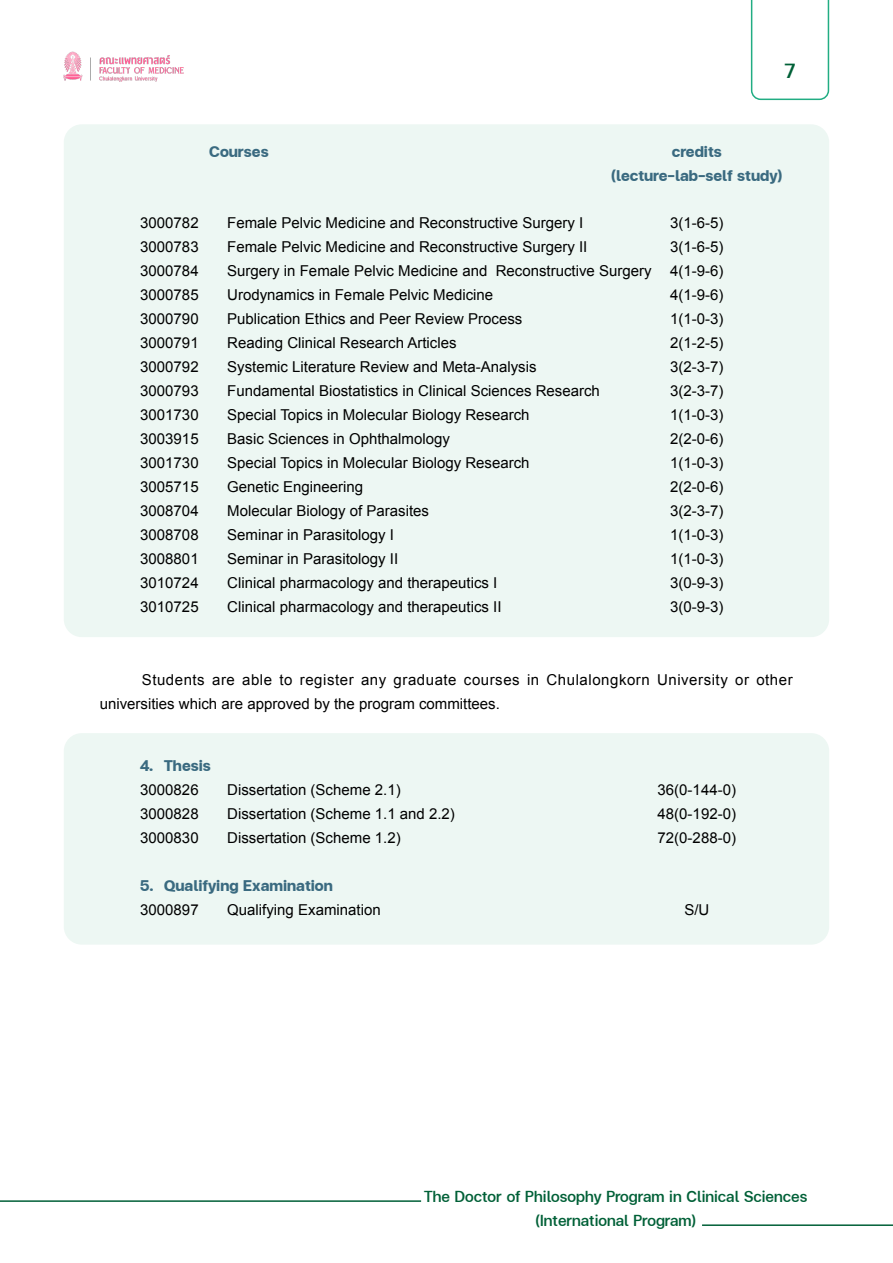
<style>
.page{position:relative;width:893px;height:1263px;background:#fff}
.page>*{position:absolute;margin:0;border:0;box-sizing:border-box;transform-origin:0 0}
.t1{font:500 27px "FC Iconic";color:#006037}
.t2{font:500 21px/24px "FC Iconic";color:#006037;text-align:center}
.t3{font:700 21px/24px "FC Iconic";color:#3a6a80;text-align:center}
.t4{font:15px "Arial";color:#000}
.t5{font:15px/24px "Arial";letter-spacing:.035em;color:#000}
</style>
<div class="page">
<img style="left:63px;top:51px;width:121px;height:31px">
<svg style="left:751px;top:0;width:78px;height:100px"></svg>
<hr style="left:0;top:1200px;width:421px;height:2px;background:#006037">
<hr style="left:702px;top:1224px;width:191px;height:2px;background:#006037">
<div style="left:64px;top:124px;width:765px;height:513px;background:#edf7f3;border-radius:18px"></div>
<div style="left:64px;top:733px;width:765px;height:212px;background:#edf7f3;border-radius:18px"></div>
<h1 class="t1" style="left:785px;top:57px;width:12px">7</h1>
<h2 class="t3" style="left:209px;top:140px;width:61px">Courses</h2>
<h2 class="t3" style="left:611px;top:140px;width:174px">credits (lecture-lab-self study)</h2>
<p class="t4" style="left:140px;top:213px;width:60px">3000782</p>
<p class="t4" style="left:227px;top:213px;width:357px">Female Pelvic Medicine and Reconstructive Surgery I</p>
<p class="t4" style="left:670px;top:213px;width:55px">3(1-6-5)</p>
<p class="t4" style="left:140px;top:237px;width:60px">3000783</p>
<p class="t4" style="left:227px;top:237px;width:362px">Female Pelvic Medicine and Reconstructive Surgery II</p>
<p class="t4" style="left:670px;top:237px;width:55px">3(1-6-5)</p>
<p class="t4" style="left:140px;top:261px;width:60px">3000784</p>
<p class="t4" style="left:227px;top:261px;width:498px">Surgery in Female Pelvic Medicine and Reconstructive Surgery 4(1-9-6)</p>
<p class="t4" style="left:140px;top:285px;width:60px">3000785</p>
<p class="t4" style="left:227px;top:285px;width:267px">Urodynamics in Female Pelvic Medicine</p>
<p class="t4" style="left:670px;top:285px;width:55px">4(1-9-6)</p>
<p class="t4" style="left:140px;top:309px;width:60px">3000790</p>
<p class="t4" style="left:227px;top:309px;width:297px">Publication Ethics and Peer Review Process</p>
<p class="t4" style="left:670px;top:309px;width:55px">1(1-0-3)</p>
<p class="t4" style="left:140px;top:333px;width:60px">3000791</p>
<p class="t4" style="left:227px;top:333px;width:231px">Reading Clinical Research Articles</p>
<p class="t4" style="left:670px;top:333px;width:55px">2(1-2-5)</p>
<p class="t4" style="left:140px;top:357px;width:60px">3000792</p>
<p class="t4" style="left:227px;top:357px;width:311px">Systemic Literature Review and Meta-Analysis</p>
<p class="t4" style="left:670px;top:357px;width:55px">3(2-3-7)</p>
<p class="t4" style="left:140px;top:381px;width:60px">3000793</p>
<p class="t4" style="left:227px;top:381px;width:374px">Fundamental Biostatistics in Clinical Sciences Research</p>
<p class="t4" style="left:670px;top:381px;width:55px">3(2-3-7)</p>
<p class="t4" style="left:140px;top:405px;width:60px">3001730</p>
<p class="t4" style="left:227px;top:405px;width:304px">Special Topics in Molecular Biology Research</p>
<p class="t4" style="left:670px;top:405px;width:55px">1(1-0-3)</p>
<p class="t4" style="left:140px;top:429px;width:60px">3003915</p>
<p class="t4" style="left:227px;top:429px;width:224px">Basic Sciences in Ophthalmology</p>
<p class="t4" style="left:670px;top:429px;width:55px">2(2-0-6)</p>
<p class="t4" style="left:140px;top:453px;width:60px">3001730</p>
<p class="t4" style="left:227px;top:453px;width:304px">Special Topics in Molecular Biology Research</p>
<p class="t4" style="left:670px;top:453px;width:55px">1(1-0-3)</p>
<p class="t4" style="left:140px;top:477px;width:60px">3005715</p>
<p class="t4" style="left:227px;top:477px;width:137px">Genetic Engineering</p>
<p class="t4" style="left:670px;top:477px;width:55px">2(2-0-6)</p>
<p class="t4" style="left:140px;top:501px;width:60px">3008704</p>
<p class="t4" style="left:227px;top:501px;width:203px">Molecular Biology of Parasites</p>
<p class="t4" style="left:670px;top:501px;width:55px">3(2-3-7)</p>
<p class="t4" style="left:140px;top:525px;width:60px">3008708</p>
<p class="t4" style="left:227px;top:525px;width:168px">Seminar in Parasitology I</p>
<p class="t4" style="left:670px;top:525px;width:55px">1(1-0-3)</p>
<p class="t4" style="left:140px;top:549px;width:60px">3008801</p>
<p class="t4" style="left:227px;top:549px;width:172px">Seminar in Parasitology II</p>
<p class="t4" style="left:670px;top:549px;width:55px">1(1-0-3)</p>
<p class="t4" style="left:140px;top:573px;width:60px">3010724</p>
<p class="t4" style="left:227px;top:573px;width:272px">Clinical pharmacology and therapeutics I</p>
<p class="t4" style="left:670px;top:573px;width:55px">3(0-9-3)</p>
<p class="t4" style="left:140px;top:597px;width:60px">3010725</p>
<p class="t4" style="left:227px;top:597px;width:276px">Clinical pharmacology and therapeutics II</p>
<p class="t4" style="left:670px;top:597px;width:55px">3(0-9-3)</p>
<p class="t5" style="left:100px;top:668px;width:694px;text-indent:42px">Students are able to register any graduate courses in Chulalongkorn University or other universities which are approved by the program committees.</p>
<h2 class="t3" style="left:140px;top:754px;width:72px">4. Thesis</h2>
<p class="t4" style="left:140px;top:779px;width:60px">3000826</p>
<p class="t4" style="left:227px;top:779px;width:175px">Dissertation (Scheme 2.1)</p>
<p class="t4" style="left:658px;top:779px;width:80px">36(0-144-0)</p>
<p class="t4" style="left:140px;top:803px;width:60px">3000828</p>
<p class="t4" style="left:227px;top:803px;width:229px">Dissertation (Scheme 1.1 and 2.2)</p>
<p class="t4" style="left:658px;top:803px;width:80px">48(0-192-0)</p>
<p class="t4" style="left:140px;top:827px;width:60px">3000830</p>
<p class="t4" style="left:227px;top:827px;width:175px">Dissertation (Scheme 1.2)</p>
<p class="t4" style="left:658px;top:827px;width:80px">72(0-288-0)</p>
<h2 class="t3" style="left:140px;top:874px;width:194px">5. Qualifying Examination</h2>
<p class="t4" style="left:140px;top:899px;width:60px">3000897</p>
<p class="t4" style="left:227px;top:899px;width:155px">Qualifying Examination</p>
<p class="t4" style="left:684px;top:899px;width:27px">S/U</p>
<h2 class="t2" style="left:424px;top:1185px;width:385px">The Doctor of Philosophy Program in Clinical Sciences (International Program)</h2>
</div>
